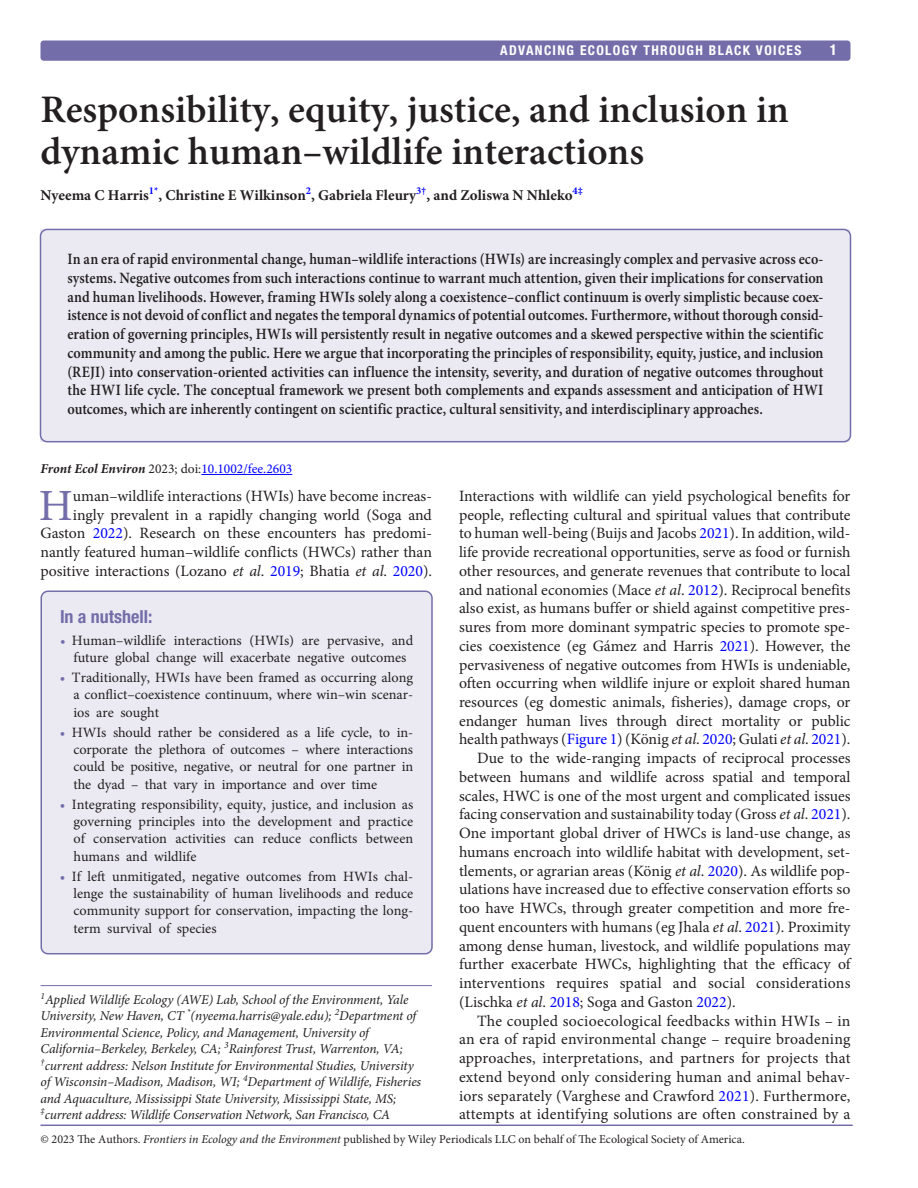
<style>
.page{position:relative;width:918px;height:1188px;background:#fff}
.page>*{position:absolute;margin:0;border:0;box-sizing:border-box;transform-origin:0 0}
.t1{font:44.55px "Minion Pro";color:#736ea9}
.t2{font:600 39px/42px "Minion Pro";color:#231f20}
.t3{font:700 condensed 18px "Helvetica Neue LT Std";color:#736ea9}
.t4{font:15.75px/18.8px "Minion Pro";color:#231f20;text-align:right}
.t5{font:600 15.75px/18.8px "Minion Pro";letter-spacing:.005em;color:#231f20;text-align:justify;scale:.9 1}
.t6{font:700 15px "Minion Pro";color:#231f20}
.t7{font:700 condensed 15px "Helvetica Neue LT Std";color:#fff}
.t8{font:14.25px/17.2px "Minion Pro";color:#231f20;text-align:justify}
.t9{font:italic 13.5px/16.5px "Minion Pro";letter-spacing:-.01em;color:#231f20}
.t10{font:italic 700 13.5px "Minion Pro";color:#231f20}
.t11{font:700 condensed 13.5px "Helvetica Neue LT Std";letter-spacing:.1em;color:#fff}
.t12{font:12px "Minion Pro";color:#231f20}
.s1{font-weight:400;font-style:normal}
.s2{font-weight:400;font-style:normal;color:#00f}
.s3{color:#00f}
.s4{font-style:italic}
.s5{color:#736ea9}
</style>
<div class="page">
<div style="left:40px;top:40px;width:811px;height:21px;background:#736ea9;border-radius:3px"></div>
<hr style="left:40px;top:1125px;width:813px;height:1px;background:#736ea9">
<div style="left:40px;top:229px;width:810px;height:213px;background:#ebeaf3"></div>
<div style="left:40px;top:229px;width:811px;height:213px;border:2px solid #736ea9;border-radius:7px"></div>
<hr style="left:201px;top:474px;width:91px;height:1px;background:#00f">
<hr style="left:40px;top:985px;width:392px;height:1px;background:#736ea9">
<div style="left:41px;top:591px;width:391px;height:363px;background:#ebeaf3;border-radius:7px"></div>
<div style="left:40px;top:591px;width:393px;height:363px;border:2px solid #736ea9;border-radius:7px"></div>
<p class="t11" style="left:500px;top:42px;width:303px">ADVANCING ECOLOGY THROUGH BLACK VOICES</p>
<p class="t7" style="left:830px;top:41px;width:9px">1</p>
<h2 class="t2" style="left:40px;top:89px;width:750px">Responsibility, equity, justice, and inclusion in dynamic human–wildlife interactions</h2>
<p class="t6" style="left:40px;top:185px;width:544px">Nyeema C Harris<sup>1*</sup>, Christine E Wilkinson<sup>2</sup>, Gabriela Fleury<sup>3†</sup>, and Zoliswa N Nhleko<sup>4‡</sup></p>
<p class="t5" style="left:67px;top:250px;width:842px">In an era of rapid environmental change, human–wildlife interactions (HWIs) are increasingly complex and pervasive across eco&shy;systems. Negative outcomes from such interactions continue to warrant much attention, given their implications for conservation and human livelihoods. However, framing HWIs solely along a coexistence–conflict continuum is overly simplistic because coex&shy;istence is not devoid of conflict and negates the temporal dynamics of potential outcomes. Furthermore, without thorough consid&shy;eration of governing principles, HWIs will persistently result in negative outcomes and a skewed perspective within the scientific community and among the public. Here we argue that incorporating the principles of responsibility, equity, justice, and inclusion (REJI) into conservation-oriented activities can influence the intensity, severity, and duration of negative outcomes throughout the HWI life cycle. The conceptual framework we present both complements and expands assessment and anticipation of HWI outcomes, which are inherently contingent on scientific practice, cultural sensitivity, and interdisciplinary approaches.</p>
<p class="t10" style="left:40px;top:459px;width:253px">Front Ecol Environ <span class="s1">2023; doi:</span><span class="s2">10.1002/fee.2603</span></p>
<h1 class="t1" style="left:39px;top:476px;width:36px">H</h1>
<p class="t4" style="left:41px;top:487px;width:393px">uman–wildlife interactions (HWIs) have become increas&shy;ingly prevalent in a rapidly changing world (Soga and Gaston <span class="s3">2022</span>). Research on these encounters has predomi&shy;nantly featured human–wildlife conflicts (HWCs) rather than positive interactions (Lozano <span class="s4">et al</span>. <span class="s3">2019</span>; Bhatia <span class="s4">et al</span>. <span class="s3">2020</span>).</p>
<p class="t4" style="left:459px;top:486px;width:393px">Interactions with wildlife can yield psychological benefits for</p>
<p class="t4" style="left:459px;top:505px;width:393px">people, reflecting cultural and spiritual values that contribute</p>
<p class="t4" style="left:459px;top:524px;width:393px">to human well-being (Buijs and Jacobs <span class="s3">2021</span>). In addition, wild-</p>
<p class="t4" style="left:459px;top:543px;width:393px">life provide recreational opportunities, serve as food or furnish</p>
<p class="t4" style="left:459px;top:561px;width:393px">other resources, and generate revenues that contribute to local</p>
<p class="t4" style="left:459px;top:580px;width:393px">and national economies (Mace <span class="s4">et al</span>. <span class="s3">2012</span>). Reciprocal benefits</p>
<p class="t4" style="left:459px;top:599px;width:393px">also exist, as humans buffer or shield against competitive pres-</p>
<p class="t4" style="left:459px;top:618px;width:393px">sures from more dominant sympatric species to promote spe-</p>
<p class="t4" style="left:459px;top:636px;width:393px">cies coexistence (eg Gámez and Harris <span class="s3">2021</span>). However, the</p>
<p class="t4" style="left:459px;top:655px;width:393px">pervasiveness of negative outcomes from HWIs is undeniable,</p>
<p class="t4" style="left:459px;top:674px;width:393px">often occurring when wildlife injure or exploit shared human</p>
<p class="t4" style="left:459px;top:693px;width:393px">resources (eg domestic animals, fisheries), damage crops, or</p>
<p class="t4" style="left:459px;top:711px;width:393px">endanger human lives through direct mortality or public</p>
<p class="t4" style="left:459px;top:730px;width:393px">health pathways (<span class="s3">Figure 1</span>) (König <span class="s4">et al</span>. <span class="s3">2020</span>; Gulati <span class="s4">et al</span>. <span class="s3">2021</span>).</p>
<p class="t4" style="left:477px;top:749px;width:375px">Due to the wide-ranging impacts of reciprocal processes</p>
<p class="t4" style="left:459px;top:768px;width:393px">between humans and wildlife across spatial and temporal</p>
<p class="t4" style="left:459px;top:786px;width:393px">scales, HWC is one of the most urgent and complicated issues</p>
<p class="t4" style="left:459px;top:805px;width:393px">facing conservation and sustainability today (Gross <span class="s4">et al</span>. <span class="s3">2021</span>).</p>
<p class="t4" style="left:459px;top:824px;width:393px">One important global driver of HWCs is land-use change, as</p>
<p class="t4" style="left:459px;top:843px;width:393px">humans encroach into wildlife habitat with development, set-</p>
<p class="t4" style="left:459px;top:861px;width:393px">tlements, or agrarian areas (König <span class="s4">et al</span>. <span class="s3">2020</span>). As wildlife pop-</p>
<p class="t4" style="left:459px;top:880px;width:393px">ulations have increased due to effective conservation efforts so</p>
<p class="t4" style="left:459px;top:899px;width:393px">too have HWCs, through greater competition and more fre-</p>
<p class="t4" style="left:459px;top:918px;width:393px">quent encounters with humans (eg Jhala <span class="s4">et al</span>. <span class="s3">2021</span>). Proximity</p>
<p class="t4" style="left:459px;top:936px;width:393px">among dense human, livestock, and wildlife populations may</p>
<p class="t4" style="left:459px;top:955px;width:393px">further exacerbate HWCs, highlighting that the efficacy of</p>
<p class="t4" style="left:459px;top:974px;width:393px">interventions requires spatial and social considerations</p>
<p class="t4" style="left:459px;top:993px;width:278px">(Lischka <span class="s4">et al</span>. <span class="s3">2018</span>; Soga and Gaston <span class="s3">2022</span>).</p>
<p class="t4" style="left:477px;top:1011px;width:375px">The coupled socioecological feedbacks within HWIs – in</p>
<p class="t4" style="left:459px;top:1030px;width:393px">an era of rapid environmental change – require broadening</p>
<p class="t4" style="left:459px;top:1049px;width:393px">approaches, interpretations, and partners for projects that</p>
<p class="t4" style="left:459px;top:1068px;width:393px">extend beyond only considering human and animal behav-</p>
<p class="t4" style="left:459px;top:1086px;width:393px">iors separately (Varghese and Crawford <span class="s3">2021</span>). Furthermore,</p>
<p class="t4" style="left:459px;top:1105px;width:393px">attempts at identifying solutions are often constrained by a</p>
<p class="t3" style="left:60px;top:606px;width:94px">In a nutshell:</p>
<p class="t8" style="left:60px;top:632px;width:355px;text-align:center"><span class="s5">•</span> Human–wildlife interactions (HWIs) are pervasive, and future global change will exacerbate negative outcomes</p>
<p class="t8" style="left:73px;top:669px;width:341px;text-indent:-13px"><span class="s5">•</span> Traditionally, HWIs have been framed as occurring along a conflict–coexistence continuum, where win–win scenar&shy;ios are sought</p>
<p class="t8" style="left:73px;top:724px;width:341px;text-indent:-13px"><span class="s5">•</span> HWIs should rather be considered as a life cycle, to in&shy;corporate the plethora of outcomes – where interactions could be positive, negative, or neutral for one partner in the dyad – that vary in importance and over time</p>
<p class="t8" style="left:73px;top:796px;width:341px;text-indent:-13px"><span class="s5">•</span> Integrating responsibility, equity, justice, and inclusion as governing principles into the development and practice of conservation activities can reduce conflicts between humans and wildlife</p>
<p class="t8" style="left:73px;top:868px;width:341px;text-indent:-13px"><span class="s5">•</span> If left unmitigated, negative outcomes from HWIs chal&shy;lenge the sustainability of human livelihoods and reduce community support for conservation, impacting the long&shy;term survival of species</p>
<p class="t9" style="left:40px;top:991px;width:382px"><sup>1</sup>Applied Wildlife Ecology (AWE) Lab, School of the Environment, Yale University, New Haven, CT <sup>*</sup>(nyeema.harris@yale.edu); <sup>2</sup>Department of Environmental Science, Policy, and Management, University of California–Berkeley, Berkeley, CA; <sup>3</sup>Rainforest Trust, Warrenton, VA; <sup>†</sup>current address: Nelson Institute for Environmental Studies, University of Wisconsin–Madison, Madison, WI; <sup>4</sup>Department of Wildlife, Fisheries and Aquaculture, Mississippi State University, Mississippi State, MS; <sup>‡</sup>current address: Wildlife Conservation Network, San Francisco, CA</p>
<p class="t12" style="left:40px;top:1131px;width:706px">© 2023 The Authors. <span class="s4">Frontiers in Ecology and the Environment</span> published by Wiley Periodicals LLC on behalf of The Ecological Society of America.</p>
</div>
